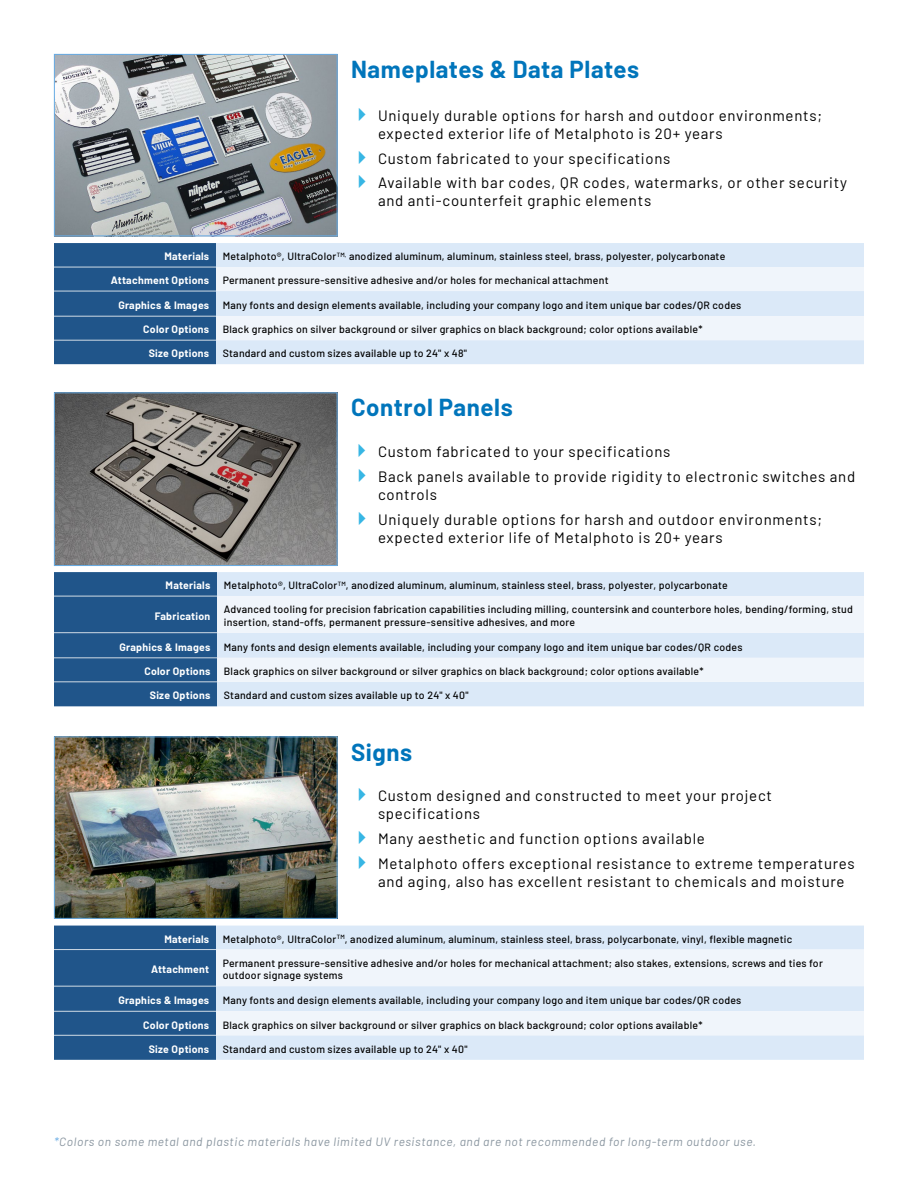
<style>
.page{position:relative;width:918px;height:1188px;background:#fff}
.page>*{position:absolute;margin:0;border:0;box-sizing:border-box;transform-origin:0 0}
.t1{font:700 24px "Barlow";letter-spacing:.025em;color:#0075bb}
.t2{font:15px/24.8px "Barlow";letter-spacing:.05em;color:#000}
.t3{font:italic 12px "Barlow";letter-spacing:.05em;color:#89959f}
.t4{font:500 10.5px/12.6px "Barlow";letter-spacing:.025em;color:#000}
.t5{font:700 10.5px "Barlow";letter-spacing:.025em;color:#fff}
.s1{color:#67abe4}
</style>
<div class="page">
<div style="left:54px;top:243px;width:162px;height:121px;background:#20558a"></div>
<div style="left:216px;top:243px;width:648px;height:121px;background:#dbe9f8"></div>
<svg style="left:216px;top:267px;width:648px;height:73px;fill:#f0f5fb"></svg>
<hr style="left:54px;top:267px;width:162px;height:1px;background:#d0dbe5">
<hr style="left:54px;top:291px;width:162px;height:1px;background:#d0dbe5">
<hr style="left:54px;top:316px;width:162px;height:1px;background:#d0dbe5">
<hr style="left:54px;top:340px;width:162px;height:1px;background:#d0dbe5">
<div style="left:54px;top:572px;width:163px;height:134px;background:#20558a"></div>
<div style="left:217px;top:572px;width:647px;height:134px;background:#dbe9f8"></div>
<svg style="left:217px;top:596px;width:647px;height:86px;fill:#f0f5fb"></svg>
<hr style="left:54px;top:596px;width:163px;height:1px;background:#d0dbe5">
<hr style="left:54px;top:632px;width:163px;height:1px;background:#d0dbe5">
<hr style="left:54px;top:658px;width:163px;height:1px;background:#d0dbe5">
<hr style="left:54px;top:682px;width:163px;height:1px;background:#d0dbe5">
<div style="left:54px;top:926px;width:162px;height:134px;background:#20558a"></div>
<div style="left:216px;top:926px;width:648px;height:134px;background:#dbe9f8"></div>
<svg style="left:216px;top:950px;width:648px;height:85px;fill:#f0f5fb"></svg>
<hr style="left:54px;top:949px;width:162px;height:1px;background:#d0dbe5">
<hr style="left:54px;top:986px;width:162px;height:1px;background:#d0dbe5">
<hr style="left:54px;top:1011px;width:162px;height:1px;background:#d0dbe5">
<hr style="left:54px;top:1035px;width:162px;height:1px;background:#d0dbe5">
<img style="left:56px;top:56px;width:280px;height:178px">
<div style="left:54px;top:54px;width:284px;height:182px;border:1px solid #67abe4"></div>
<img style="left:56px;top:738px;width:280px;height:179px">
<div style="left:54px;top:736px;width:284px;height:183px;border:1px solid #67abe4"></div>
<img style="left:56px;top:394px;width:280px;height:170px">
<div style="left:54px;top:392px;width:284px;height:174px;border:1px solid #67abe4"></div>
<h1 class="t1" style="left:351px;top:52px;width:290px">Nameplates &amp; Data Plates</h1>
<h2 class="t2" style="left:378px;top:105px;width:446px;line-height:18px">Uniquely durable options for harsh and outdoor environments; expected exterior life of Metalphoto is 20+ years</h2>
<h2 class="t2" style="left:378px;top:145px;width:470px">Custom fabricated to your specifications<br>Available with bar codes, QR codes, watermarks, or other security</h2>
<h2 class="t2" style="left:378px;top:187px;width:275px">and anti-counterfeit graphic elements</h2>
<p class="t5" style="left:164px;top:249px;width:46px">Materials</p>
<p class="t4" style="left:223px;top:249px;width:504px">Metalphoto®, UltraColor<sup>TM,</sup> anodized aluminum, aluminum, stainless steel, brass, polyester, polycarbonate</p>
<p class="t5" style="left:111px;top:273px;width:100px">Attachment Options</p>
<p class="t4" style="left:223px;top:273px;width:387px">Permanent pressure-sensitive adhesive and/or holes for mechanical attachment</p>
<p class="t5" style="left:118px;top:297px;width:92px">Graphics &amp; Images</p>
<p class="t4" style="left:223px;top:298px;width:520px">Many fonts and design elements available, including your company logo and item unique bar codes/QR codes</p>
<p class="t5" style="left:143px;top:322px;width:67px">Color Options</p>
<p class="t4" style="left:223px;top:323px;width:481px">Black graphics on silver background or silver graphics on black background; color options available*</p>
<p class="t5" style="left:149px;top:346px;width:62px">Size Options</p>
<p class="t4" style="left:223px;top:347px;width:246px">Standard and custom sizes available up to 24" x 48"</p>
<h1 class="t1" style="left:351px;top:390px;width:163px">Control Panels</h1>
<h2 class="t2" style="left:378px;top:438px;width:479px">Custom fabricated to your specifications<br>Back panels available to provide rigidity to electronic switches and</h2>
<h2 class="t2" style="left:378px;top:481px;width:446px">controls<br>Uniquely durable options for harsh and outdoor environments;</h2>
<h2 class="t2" style="left:378px;top:524px;width:346px">expected exterior life of Metalphoto is 20+ years</h2>
<p class="t5" style="left:166px;top:578px;width:46px">Materials</p>
<p class="t4" style="left:224px;top:578px;width:505px">Metalphoto®, UltraColor<sup>TM</sup>, anodized aluminum, aluminum, stainless steel, brass, polyester, polycarbonate</p>
<p class="t5" style="left:155px;top:608px;width:57px">Fabrication</p>
<p class="t4" style="left:224px;top:602px;width:631px">Advanced tooling for precision fabrication capabilities including milling, countersink and counterbore holes, bending/forming, stud insertion, stand-offs, permanent pressure-sensitive adhesives, and more</p>
<p class="t5" style="left:119px;top:639px;width:92px">Graphics &amp; Images</p>
<p class="t4" style="left:224px;top:640px;width:520px">Many fonts and design elements available, including your company logo and item unique bar codes/QR codes</p>
<p class="t5" style="left:144px;top:664px;width:67px">Color Options</p>
<p class="t4" style="left:224px;top:664px;width:481px">Black graphics on silver background or silver graphics on black background; color options available*</p>
<p class="t5" style="left:150px;top:688px;width:62px">Size Options</p>
<p class="t4" style="left:224px;top:688px;width:246px">Standard and custom sizes available up to 24" x 40"</p>
<h1 class="t1" style="left:351px;top:734px;width:63px">Signs</h1>
<h2 class="t2" style="left:378px;top:786px;width:396px;line-height:18px">Custom designed and constructed to meet your project specifications</h2>
<h2 class="t2" style="left:378px;top:825px;width:478px">Many aesthetic and function options available<br>Metalphoto offers exceptional resistance to extreme temperatures</h2>
<h2 class="t2" style="left:378px;top:868px;width:468px">and aging, also has excellent resistant to chemicals and moisture</h2>
<p class="t5" style="left:164px;top:931px;width:46px">Materials</p>
<p class="t4" style="left:223px;top:932px;width:571px">Metalphoto®, UltraColor<sup>TM</sup>, anodized aluminum, aluminum, stainless steel, brass, polycarbonate, vinyl, flexible magnetic</p>
<p class="t5" style="left:151px;top:962px;width:60px">Attachment</p>
<p class="t4" style="left:223px;top:956px;width:602px">Permanent pressure-sensitive adhesive and/or holes for mechanical attachment; also stakes, extensions, screws and ties for outdoor signage systems</p>
<p class="t5" style="left:118px;top:992px;width:92px">Graphics &amp; Images</p>
<p class="t4" style="left:223px;top:993px;width:520px">Many fonts and design elements available, including your company logo and item unique bar codes/QR codes</p>
<p class="t5" style="left:143px;top:1017px;width:67px">Color Options</p>
<p class="t4" style="left:223px;top:1018px;width:481px">Black graphics on silver background or silver graphics on black background; color options available*</p>
<p class="t5" style="left:149px;top:1041px;width:62px">Size Options</p>
<p class="t4" style="left:223px;top:1042px;width:246px">Standard and custom sizes available up to 24" x 40"</p>
<p class="t3" style="left:54px;top:1133px;width:704px"><span class="s1">*</span>Colors on some metal and plastic materials have limited UV resistance, and are not recommended for long-term outdoor use.</p>
</div>
